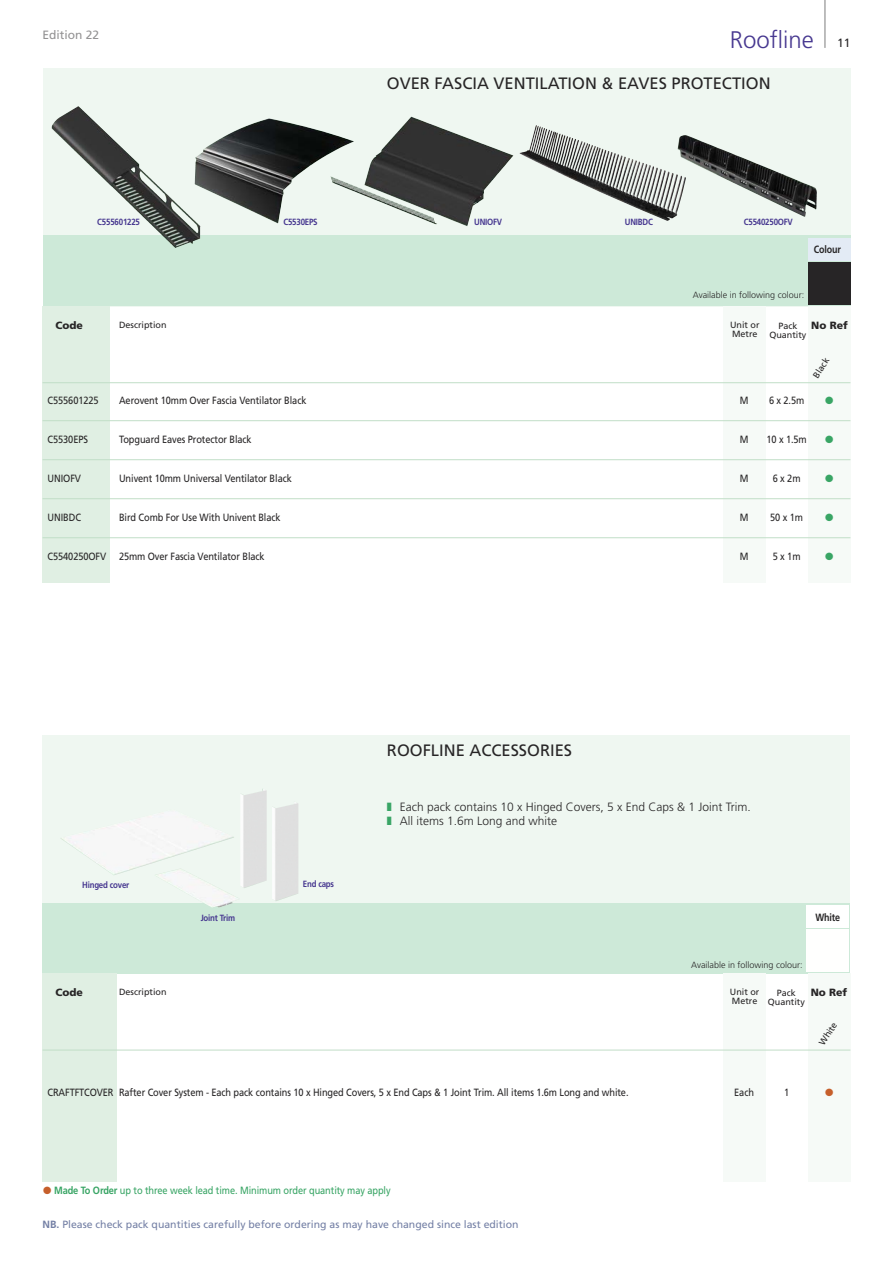
<style>
.page{position:relative;width:893px;height:1263px;background:#fff}
.page>*{position:absolute;margin:0;border:0;box-sizing:border-box;transform-origin:0 0}
.t1{font:300 24px "Frutiger";color:#473890}
.t2{font:16.5px "Frutiger";color:#272526}
.t3{font:300 12px/14.4px "Frutiger";color:#272526}
.t4{font:12px "Frutiger";color:#939293}
.t5{font:10.5px "Frutiger";letter-spacing:-.01em;color:#272526;scale:.88 1}
.t6{font:10.5px "Frutiger";color:#7480a5}
.t7{font:10.5px "Frutiger";letter-spacing:-.01em;color:#39a565;scale:.88 1}
.t8{font:900 10.5px "Frutiger";color:#272526}
.t9{font:700 10.5px "Frutiger";letter-spacing:-.015em;color:#272526;scale:.85 1}
.t10{font:10.5px "Zapf Dingbats ITC";color:#39a565}
.t11{font:10.5px "Zapf Dingbats ITC";color:#c65f2b}
.t12{font:9px/9px "Frutiger";color:#272526}
.t13{font:700 9px "Frutiger";letter-spacing:-.025em;color:#473890;scale:.88 1}
.t14{font:300 9px "Frutiger";color:#272526}
.s1{font-weight:400;font-size:12px;color:#272526}
.s2{color:#c65f2b}
.s3{font-weight:700}
</style>
<div class="page">
<hr style="left:824px;top:0;width:2px;height:48px;background:#a8a8a8">
<svg style="left:43px;top:68px;width:807px;height:168px;fill:#eff7f1"></svg>
<div style="left:43px;top:236px;width:807px;height:70px;background:#cde9d8"></div>
<div style="left:43px;top:306px;width:67px;height:277px;background:#e0efe3"></div>
<div style="left:723px;top:306px;width:42px;height:277px;background:#f6faf7"></div>
<div style="left:808px;top:306px;width:42px;height:277px;background:#f6faf7"></div>
<hr style="left:43px;top:420px;width:807px;height:1px;background:#c1dec7">
<hr style="left:43px;top:459px;width:807px;height:1px;background:#c1dec7">
<hr style="left:43px;top:498px;width:807px;height:1px;background:#c1dec7">
<hr style="left:43px;top:537px;width:807px;height:1px;background:#c1dec7">
<hr style="left:43px;top:382px;width:807px;height:1px;background:#c1dec7">
<div style="left:808px;top:238px;width:42px;height:22px;background:#e3ebf5"></div>
<div style="left:808px;top:262px;width:42px;height:43px;background:#272526"></div>
<img style="left:200px;top:129px;width:39px;height:55px">
<img style="left:678px;top:135px;width:55px;height:19px">
<img style="left:52px;top:106px;width:148px;height:142px">
<img style="left:369px;top:187px;width:114px;height:39px">
<img style="left:519px;top:125px;width:52px;height:41px">
<div style="left:43px;top:735px;width:807px;height:238px;background:#eff7f1"></div>
<div style="left:43px;top:903px;width:807px;height:70px;background:#cde9d8"></div>
<div style="left:806px;top:905px;width:43px;height:23px;background:#fff"></div>
<div style="left:43px;top:973px;width:74px;height:209px;background:#e0efe3"></div>
<div style="left:723px;top:973px;width:42px;height:209px;background:#f6faf7"></div>
<div style="left:808px;top:973px;width:42px;height:209px;background:#f6faf7"></div>
<div style="left:806px;top:929px;width:43px;height:43px;background:#fffffe"></div>
<hr style="left:43px;top:1049px;width:807px;height:1px;background:#c1dec7">
<img style="left:108px;top:837px;width:126px;height:38px">
<img style="left:155px;top:868px;width:83px;height:40px">
<img style="left:241px;top:789px;width:26px;height:99px">
<img style="left:272px;top:803px;width:26px;height:98px">
<p class="t4" style="left:43px;top:28px;width:58px">Edition 22</p>
<h1 class="t1" style="left:730px;top:26px;width:122px">Roofline <span class="s1">11</span></h1>
<h2 class="t2" style="left:387px;top:73px;width:385px">OVER FASCIA VENTILATION &amp; EAVES PROTECTION</h2>
<p class="t8" style="left:56px;top:321px;width:29px">Code</p>
<p class="t13" style="left:97px;top:217px;width:50px">C555601225</p>
<p class="t13" style="left:283px;top:217px;width:40px">C5530EPS</p>
<p class="t13" style="left:474px;top:217px;width:33px">UNIOFV</p>
<p class="t13" style="left:625px;top:217px;width:33px">UNIBDC</p>
<p class="t13" style="left:744px;top:217px;width:57px">C5540250OFV</p>
<p class="t9" style="left:814px;top:243px;width:33px">Colour</p>
<p class="t14" style="left:693px;top:289px;width:113px">Available in following colour:</p>
<p class="t12" style="left:119px;top:320px;width:49px">Description</p>
<p class="t12" style="left:730px;top:320px;width:31px">Unit or<br>Metre</p>
<p class="t12" style="left:778px;top:321px;width:21px">Pack</p>
<p class="t8" style="left:811px;top:321px;width:38px">No Ref</p>
<p class="t12" style="left:769px;top:330px;width:39px">Quantity</p>
<p class="t12" style="left:811px;top:375px;width:24px;rotate:-58deg">Black</p>
<p class="t5" style="left:48px;top:394px;width:60px">C555601225</p>
<p class="t5" style="left:119px;top:394px;width:214px">Aerovent 10mm Over Fascia Ventilator Black</p>
<p class="t5" style="left:740px;top:394px;width:11px">M</p>
<p class="t5" style="left:769px;top:394px;width:42px">6 x 2.5m</p>
<p class="t10" style="left:825px;top:396px;width:10px">●</p>
<p class="t5" style="left:48px;top:433px;width:47px">C5530EPS</p>
<p class="t5" style="left:119px;top:433px;width:152px">Topguard Eaves Protector Black</p>
<p class="t5" style="left:740px;top:433px;width:11px">M</p>
<p class="t5" style="left:766px;top:433px;width:47px">10 x 1.5m</p>
<p class="t10" style="left:825px;top:435px;width:10px">●</p>
<p class="t5" style="left:48px;top:472px;width:39px">UNIOFV</p>
<p class="t5" style="left:119px;top:472px;width:198px">Univent 10mm Universal Ventilator Black</p>
<p class="t5" style="left:740px;top:472px;width:11px">M</p>
<p class="t5" style="left:773px;top:472px;width:33px">6 x 2m</p>
<p class="t10" style="left:825px;top:474px;width:10px">●</p>
<p class="t5" style="left:48px;top:511px;width:39px">UNIBDC</p>
<p class="t5" style="left:119px;top:511px;width:185px">Bird Comb For Use With Univent Black</p>
<p class="t5" style="left:740px;top:511px;width:11px">M</p>
<p class="t5" style="left:770px;top:511px;width:39px">50 x 1m</p>
<p class="t10" style="left:825px;top:514px;width:10px">●</p>
<p class="t5" style="left:48px;top:550px;width:248px">C5540250OFV 25mm Over Fascia Ventilator Black</p>
<p class="t5" style="left:740px;top:550px;width:11px">M</p>
<p class="t5" style="left:773px;top:550px;width:33px">5 x 1m</p>
<p class="t10" style="left:825px;top:553px;width:10px">●</p>
<h2 class="t2" style="left:387px;top:741px;width:187px">ROOFLINE ACCESSORIES</h2>
<p class="t13" style="left:82px;top:879px;width:55px">Hinged cover</p>
<p class="t13" style="left:201px;top:912px;width:41px">Joint Trim</p>
<p class="t13" style="left:303px;top:878px;width:37px">End caps</p>
<p class="t3" style="left:400px;top:799px;width:352px">Each pack contains 10 x Hinged Covers, 5 x End Caps &amp; 1 Joint Trim.<br>All items 1.6m Long and white</p>
<p class="t9" style="left:815px;top:911px;width:31px">White</p>
<p class="t14" style="left:691px;top:960px;width:113px">Available in following colour:</p>
<p class="t8" style="left:56px;top:988px;width:29px">Code</p>
<p class="t12" style="left:119px;top:987px;width:49px">Description</p>
<p class="t12" style="left:730px;top:987px;width:31px">Unit or<br>Metre</p>
<p class="t12" style="left:777px;top:988px;width:21px">Pack</p>
<p class="t8" style="left:811px;top:988px;width:38px">No Ref</p>
<p class="t12" style="left:768px;top:997px;width:39px">Quantity</p>
<p class="t12" style="left:817px;top:1042px;width:27px;rotate:-58deg">White</p>
<p class="t5" style="left:48px;top:1086px;width:662px">CRAFTFTCOVER Rafter Cover System - Each pack contains 10 x Hinged Covers, 5 x End Caps &amp; 1 Joint Trim. All items 1.6m Long and white.</p>
<p class="t5" style="left:734px;top:1086px;width:24px">Each</p>
<p class="t5" style="left:784px;top:1086px;width:7px">1</p>
<p class="t11" style="left:825px;top:1089px;width:10px">●</p>
<p class="t7" style="left:43px;top:1184px;width:397px"><span class="s2">●</span> <span class="s3">Made To Order</span> up to three week lead time. Minimum order quantity may apply</p>
<p class="t6" style="left:43px;top:1218px;width:478px"><span class="s3">NB.</span> Please check pack quantities carefully before ordering as may have changed since last edition</p>
</div>
